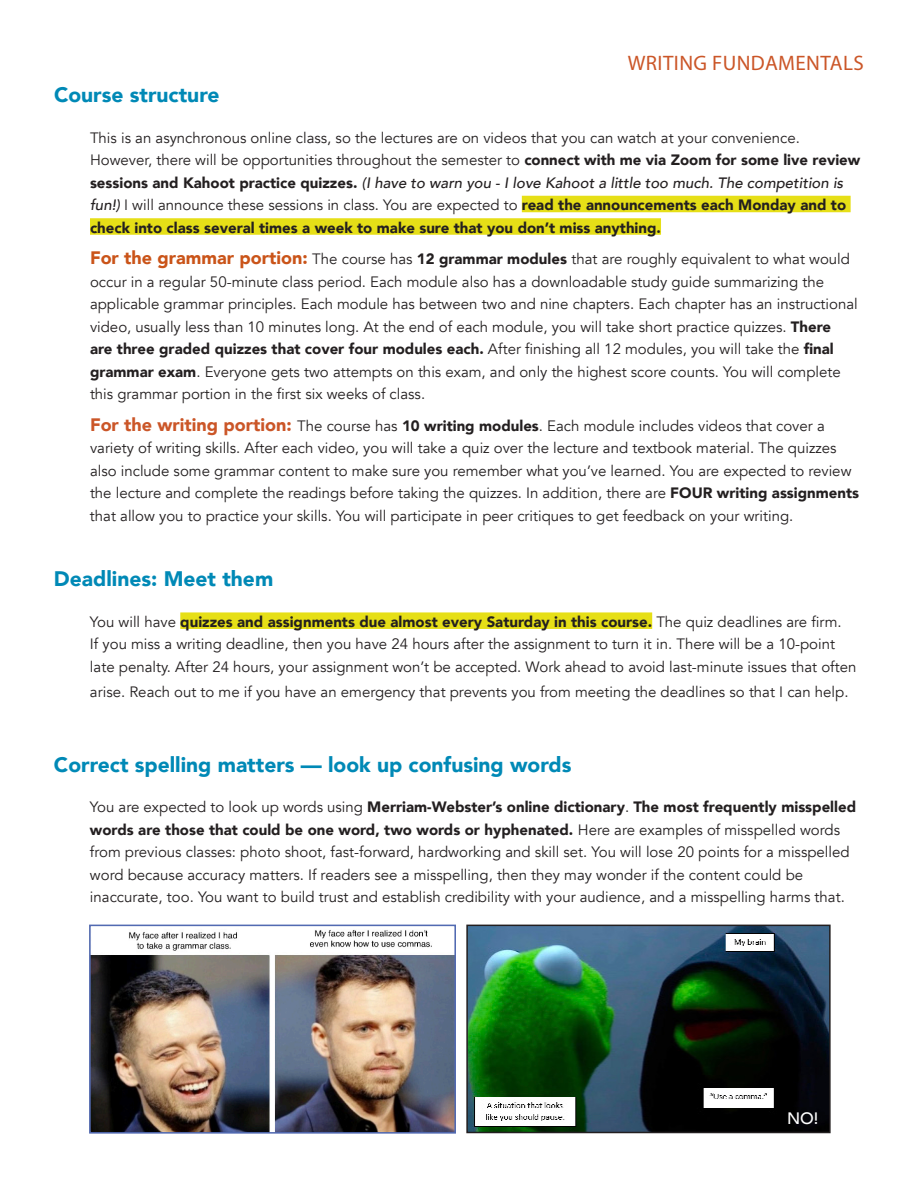
<style>
.page{position:relative;width:918px;height:1188px;background:#fff}
.page>*{position:absolute;margin:0;border:0;box-sizing:border-box;transform-origin:0 0}
.t1{font:900 21px "Avenir";color:#0089b6}
.t2{font:21px "Myriad Pro";letter-spacing:.02em;color:#cb5628}
.t3{font:500 16.5px "Avenir";color:#fff}
.t4{font:15px/22.5px "Avenir";color:#231f20}
.s1{font-weight:900}
.s2{font-weight:500;font-style:italic}
.s3{font-weight:900;font-size:18px;color:#ca5419}
.s4{font-weight:900;font-size:18px;color:#cb5628}
</style>
<div class="page">
<div style="left:522px;top:196px;width:329px;height:16px;background:#e6df17"></div>
<div style="left:90px;top:218px;width:571px;height:17px;background:#e6df17"></div>
<div style="left:180px;top:612px;width:472px;height:17px;background:#e6df17"></div>
<img style="left:92px;top:930px;width:361px;height:201px">
<div style="left:89px;top:925px;width:367px;height:209px;border:2px solid #526ab2"></div>
<img style="left:469px;top:928px;width:359px;height:202px">
<div style="left:466px;top:925px;width:365px;height:208px;border:2px solid #231f20"></div>
<p class="t2" style="left:628px;top:50px;width:238px">WRITING FUNDAMENTALS</p>
<p class="t1" style="left:54px;top:77px;width:167px">Course structure</p>
<p class="t4" style="left:90px;top:126px;width:772px">This is an asynchronous online class, so the lectures are on videos that you can watch at your convenience.<br>However, there will be opportunities throughout the semester to <span class="s1">connect with me via Zoom for some live review sessions and Kahoot practice quizzes.</span> <span class="s2">(I have to warn you - I love Kahoot a little too much. The competition is fun!)</span> I will announce these sessions in class. You are expected to <span class="s1">read the announcements each Monday and to check into class several times a week to make sure that you don’t miss anything.</span></p>
<p class="t4" style="left:90px;top:248px;width:769px"><span class="s3">For the grammar portion:</span> The course has <span class="s1">12 grammar modules</span> that are roughly equivalent to what would occur in a regular 50-minute class period. Each module also has a downloadable study guide summarizing the applicable grammar principles. Each module has between two and nine chapters. Each chapter has an instructional video, usually less than 10 minutes long. At the end of each module, you will take short practice quizzes. <span class="s1">There<br>are three graded quizzes that cover four modules each.</span> After finishing all 12 modules, you will take the <span class="s1">final grammar exam</span>. Everyone gets two attempts on this exam, and only the highest score counts. You will complete this grammar portion in the first six weeks of class.</p>
<p class="t4" style="left:90px;top:414px;width:771px"><span class="s4">For the writing portion:</span> The course has <span class="s1">10 writing modules</span>. Each module includes videos that cover a variety of writing skills. After each video, you will take a quiz over the lecture and textbook material. The quizzes also include some grammar content to make sure you remember what you’ve learned. You are expected to review the lecture and complete the readings before taking the quizzes. In addition, there are <span class="s1">FOUR writing assignments </span>that allow you to practice your skills. You will participate in peer critiques to get feedback on your writing.</p>
<p class="t1" style="left:54px;top:561px;width:221px">Deadlines: Meet them</p>
<p class="t4" style="left:90px;top:611px;width:768px">You will have <span class="s1">quizzes and assignments due almost every Saturday in this course.</span> The quiz deadlines are firm.<br>If you miss a writing deadline, then you have 24 hours after the assignment to turn it in. There will be a 10-point late penalty. After 24 hours, your assignment won’t be accepted. Work ahead to avoid last-minute issues that often</p>
<p class="t4" style="left:90px;top:681px;width:760px">arise. Reach out to me if you have an emergency that prevents you from meeting the deadlines so that I can help.</p>
<p class="t1" style="left:54px;top:746px;width:519px">Correct spelling matters — look up confusing words</p>
<p class="t4" style="left:90px;top:796px;width:768px">You are expected to look up words using <span class="s1">Merriam-Webster’s online dictionary</span>. <span class="s1">The most frequently misspelled words are those that could be one word, two words or hyphenated.</span> Here are examples of misspelled words from previous classes: photo shoot, fast-forward, hardworking and skill set. You will lose 20 points for a misspelled word because accuracy matters. If readers see a misspelling, then they may wonder if the content could be inaccurate, too. You want to build trust and establish credibility with your audience, and a misspelling harms that.</p>
<p class="t3" style="left:787px;top:1104px;width:33px">NO!</p>
</div>
